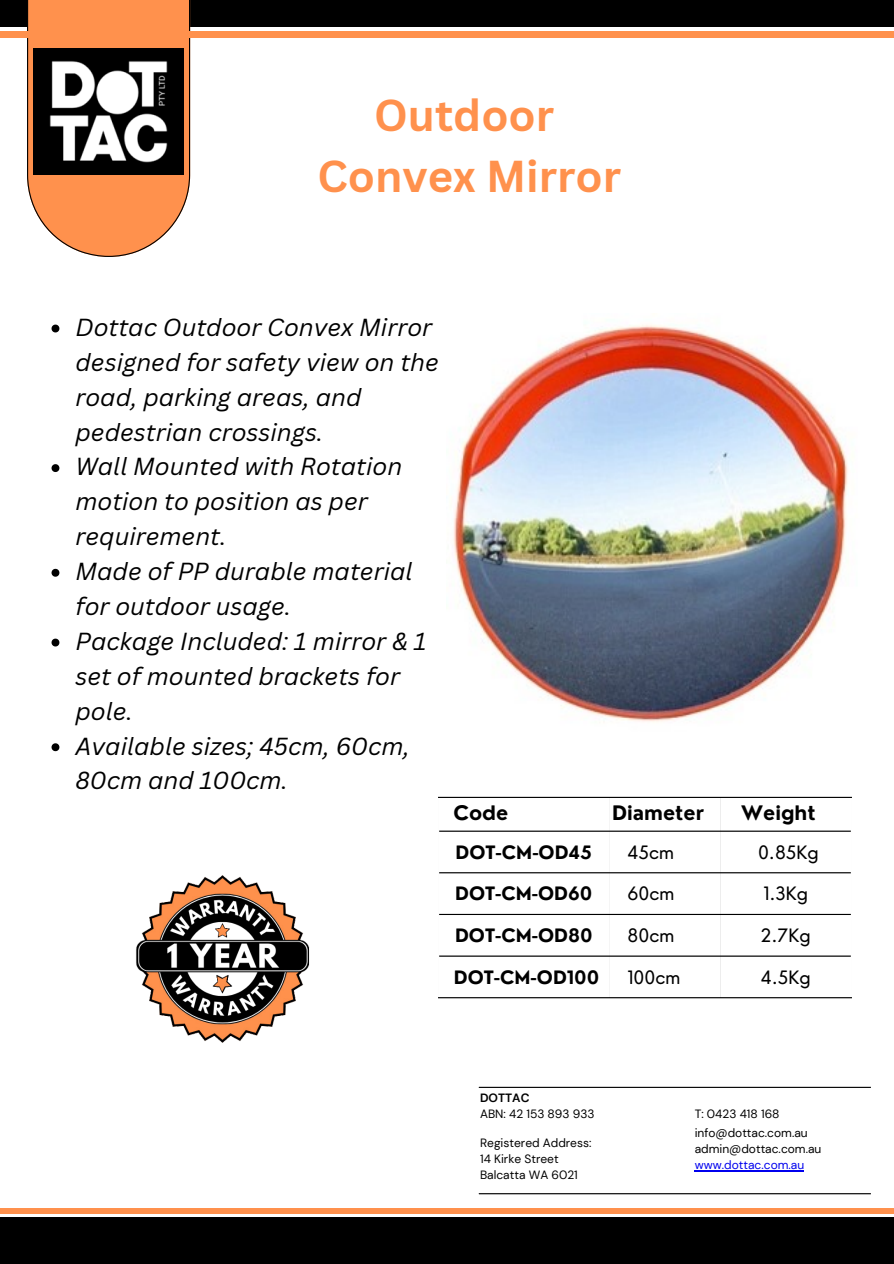
<style>
.page{position:relative;width:894px;height:1264px;background:#fff}
.page>*{position:absolute;margin:0;border:0;box-sizing:border-box;transform-origin:0 0}
.t1{font:700 43.5px "Canva Sans";color:#ff914d}
.t2{font:italic 24px/34.8px "Canva Sans";color:#000}
.t3{font:700 19.5px "Nourd";color:#000}
.t4{font:700 18px "Nourd";color:#000}
.t5{font:18px "Nourd";color:#000}
.t6{font:12px "DM Sans";color:#000}
.t7{font:12px "DM Sans";color:#00e}
.t8{font:700 12px "DM Sans";color:#000}
</style>
<div class="page">
<hr style="left:438px;top:796px;width:413px;height:2px;background:#000">
<hr style="left:439px;top:830px;width:411px;height:1px;background:#000">
<hr style="left:439px;top:872px;width:411px;height:1px;background:#000">
<hr style="left:439px;top:913px;width:411px;height:2px;background:#000">
<hr style="left:439px;top:955px;width:411px;height:1px;background:#000">
<hr style="left:438px;top:997px;width:413px;height:1px;background:#000">
<div style="left:0;top:1216px;width:893px;height:47px;background:#000"></div>
<div style="left:0;top:1208px;width:893px;height:6px;background:#ff914d"></div>
<div style="left:0;top:0;width:893px;height:27px;background:#000"></div>
<svg style="left:27px;top:0;width:163px;height:257px"></svg>
<img style="left:33px;top:48px;width:150px;height:127px">
<div style="left:0;top:31px;width:893px;height:7px;background:#ff914d"></div>
<img style="left:453px;top:324px;width:395px;height:398px">
<img style="left:136px;top:875px;width:174px;height:168px">
<svg style="left:51px;top:324px;width:8px;height:8px"></svg>
<svg style="left:51px;top:464px;width:8px;height:8px"></svg>
<svg style="left:51px;top:569px;width:8px;height:7px"></svg>
<svg style="left:51px;top:638px;width:8px;height:8px"></svg>
<svg style="left:51px;top:743px;width:8px;height:8px"></svg>
<hr style="left:694px;top:1169px;width:110px;height:1px;background:#00e">
<hr style="left:479px;top:1086px;width:391px;height:1px;background:#000">
<hr style="left:479px;top:1193px;width:391px;height:1px;background:#000">
<p class="t1" style="left:374px;top:85px;width:181px">Outdoor</p>
<p class="t1" style="left:317px;top:145px;width:305px">Convex Mirror</p>
<p class="t2" style="left:75px;top:309px;width:365px">Dottac Outdoor Convex Mirror designed for safety view on the road, parking areas, and pedestrian crossings.</p>
<p class="t2" style="left:75px;top:448px;width:328px">Wall Mounted with Rotation motion to position as per requirement.</p>
<p class="t2" style="left:75px;top:553px;width:338px">Made of PP durable material for outdoor usage.</p>
<p class="t2" style="left:75px;top:623px;width:352px">Package Included: 1 mirror &amp; 1 set of mounted brackets for pole.</p>
<p class="t2" style="left:75px;top:727px;width:336px">Available sizes; 45cm, 60cm,<br>80cm and 100cm.</p>
<p class="t3" style="left:453px;top:801px;width:56px">Code</p>
<p class="t3" style="left:612px;top:801px;width:94px">Diameter</p>
<p class="t3" style="left:741px;top:801px;width:76px">Weight</p>
<p class="t4" style="left:455px;top:840px;width:138px">DOT-CM-OD45</p>
<p class="t5" style="left:627px;top:840px;width:48px">45cm</p>
<p class="t5" style="left:757px;top:840px;width:62px">0.85Kg</p>
<p class="t4" style="left:455px;top:882px;width:139px">DOT-CM-OD60</p>
<p class="t5" style="left:627px;top:882px;width:48px">60cm</p>
<p class="t5" style="left:763px;top:882px;width:46px">1.3Kg</p>
<p class="t4" style="left:455px;top:924px;width:139px">DOT-CM-OD80</p>
<p class="t5" style="left:627px;top:924px;width:48px">80cm</p>
<p class="t5" style="left:760px;top:924px;width:51px">2.7Kg</p>
<p class="t4" style="left:454px;top:965px;width:147px">DOT-CM-OD100</p>
<p class="t5" style="left:627px;top:965px;width:54px">100cm</p>
<p class="t5" style="left:760px;top:965px;width:51px">4.5Kg</p>
<p class="t8" style="left:480px;top:1090px;width:51px">DOTTAC</p>
<p class="t6" style="left:480px;top:1106px;width:116px">ABN: 42 153 893 933</p>
<p class="t6" style="left:694px;top:1106px;width:86px">T: 0423 418 168</p>
<p class="t6" style="left:480px;top:1135px;width:113px">Registered Address:</p>
<p class="t6" style="left:480px;top:1151px;width:80px">14 Kirke Street</p>
<p class="t6" style="left:480px;top:1167px;width:99px">Balcatta WA 6021</p>
<p class="t6" style="left:694px;top:1125px;width:114px">info@dottac.com.au</p>
<p class="t6" style="left:694px;top:1141px;width:128px">admin@dottac.com.au</p>
<p class="t7" style="left:694px;top:1157px;width:111px">www.dottac.com.au</p>
</div>
